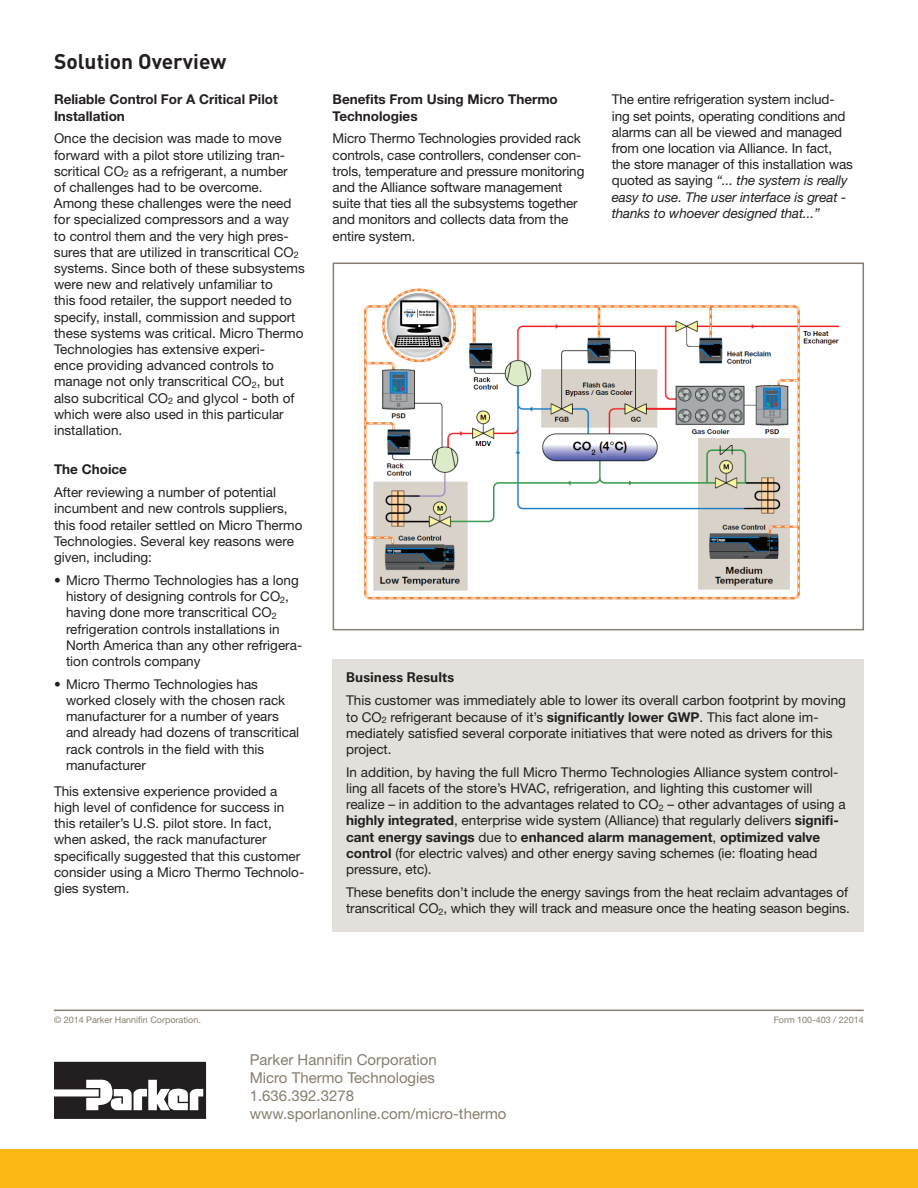
<style>
.page{position:relative;width:918px;height:1188px;background:#fff}
.page>*{position:absolute;margin:0;border:0;box-sizing:border-box;transform-origin:0 0}
.t1{font:700 21px "DINOT";color:#231f20}
.t2{font:15px/18px "Helvetica Neue LT Std";color:#887d6e}
.t3{font:13.5px/16.2px "Helvetica Neue LT Std";color:#231f20}
.t4{font:700 13.5px/16.2px "Helvetica Neue LT Std";color:#231f20}
.t5{font:700 13.5px "Univers LT Std";color:#231f20}
.t6{font:9px "Helvetica Neue LT Std";color:#887d6e}
.s1{font-style:italic}
.s2{font-weight:700}
</style>
<div class="page">
<img style="left:363px;top:288px;width:477px;height:312px">
<div style="left:333px;top:263px;width:531px;height:367px;border:2px solid #887d6e"></div>
<svg style="left:54px;top:1062px;width:152px;height:57px"></svg>
<div style="left:0;top:1150px;width:918px;height:38px;background:#fcb814"></div>
<hr style="left:54px;top:1010px;width:810px;height:1px;background:#887d6e">
<div style="left:333px;top:659px;width:531px;height:273px;background:#e3e0db"></div>
<h1 class="t1" style="left:54px;top:47px;width:174px">Solution Overview</h1>
<p class="t4" style="left:54px;top:91px;width:225px">Reliable Control For A Critical Pilot<br>Installation</p>
<p class="t3" style="left:54px;top:130px;width:252px">Once the decision was made to move forward with a pilot store utilizing tran&shy;scritical CO<sub>2</sub> as a refrigerant, a number<br>of challenges had to be overcome.<br>Among these challenges were the need for specialized compressors and a way<br>to control them and the very high pres&shy;sures that are utilized in transcritical CO<sub>2 </sub>systems. Since both of these subsystems were new and relatively unfamiliar to<br>this food retailer, the support needed to specify, install, commission and support these systems was critical. Micro Thermo Technologies has extensive experi-<br>ence providing advanced controls to manage not only transcritical CO<sub>2</sub>, but also subcritical CO<sub>2</sub> and glycol - both of which were also used in this particular installation.</p>
<p class="t4" style="left:54px;top:461px;width:74px">The Choice</p>
<p class="t3" style="left:54px;top:484px;width:250px">After reviewing a number of potential incumbent and new controls suppliers, this food retailer settled on Micro Thermo Technologies. Several key reasons were given, including:</p>
<p class="t3" style="left:66px;top:572px;width:238px;text-indent:-12px">• Micro Thermo Technologies has a long history of designing controls for CO<sub>2</sub>, having done more transcritical CO<sub>2 </sub>refrigeration controls installations in North America than any other refrigera&shy;tion controls company</p>
<p class="t3" style="left:66px;top:676px;width:235px;text-indent:-12px">• Micro Thermo Technologies has worked closely with the chosen rack manufacturer for a number of years and already had dozens of transcritical rack controls in the field with this manufacturer</p>
<p class="t3" style="left:54px;top:783px;width:252px">This extensive experience provided a high level of confidence for success in this retailer’s U.S. pilot store. In fact, when asked, the rack manufacturer specifically suggested that this customer consider using a Micro Thermo Technolo&shy;gies system.</p>
<p class="t4" style="left:333px;top:91px;width:227px">Benefits From Using Micro Thermo<br>Technologies</p>
<p class="t3" style="left:333px;top:130px;width:253px">Micro Thermo Technologies provided rack controls, case controllers, condenser con&shy;trols, temperature and pressure monitoring and the Alliance software management suite that ties all the subsystems together and monitors and collects data from the entire system.</p>
<p class="t3" style="left:612px;top:91px;width:243px">The entire refrigeration system includ&shy;ing set points, operating conditions and alarms can all be viewed and managed from one location via Alliance. In fact, the store manager of this installation was quoted as saying <span class="s1">“... the system is really easy to use. The user interface is great - thanks to whoever designed that...”</span></p>
<p class="t5" style="left:346px;top:670px;width:110px">Business Results</p>
<p class="t3" style="left:346px;top:692px;width:501px">This customer was immediately able to lower its overall carbon footprint by moving to CO<sub>2</sub> refrigerant because of it’s <span class="s2">significantly lower GWP</span>. This fact alone im&shy;mediately satisfied several corporate initiatives that were noted as drivers for this project.</p>
<p class="t3" style="left:346px;top:764px;width:501px">In addition, by having the full Micro Thermo Technologies Alliance system control&shy;ling all facets of the store’s HVAC, refrigeration, and lighting this customer will realize – in addition to the advantages related to CO<sub>2</sub> – other advantages of using a <span class="s2">highly integrated</span>, enterprise wide system (Alliance) that regularly delivers <span class="s2">signifi&shy;cant energy savings</span> due to <span class="s2">enhanced alarm management</span>, <span class="s2">optimized valve control</span> (for electric valves) and other energy saving schemes (ie: floating head pressure, etc).</p>
<p class="t3" style="left:346px;top:884px;width:505px">These benefits don’t include the energy savings from the heat reclaim advantages of transcritical CO<sub>2</sub>, which they will track and measure once the heating season begins.</p>
<p class="t6" style="left:54px;top:1014px;width:148px">© 2014 Parker Hannifin Corporation.</p>
<p class="t6" style="left:774px;top:1014px;width:92px">Form 100-403 / 22014</p>
<p class="t2" style="left:250px;top:1050px;width:258px">Parker Hannifin Corporation<br>Micro Thermo Technologies<br>1.636.392.3278 www.sporlanonline.com/micro-thermo</p>
</div>
